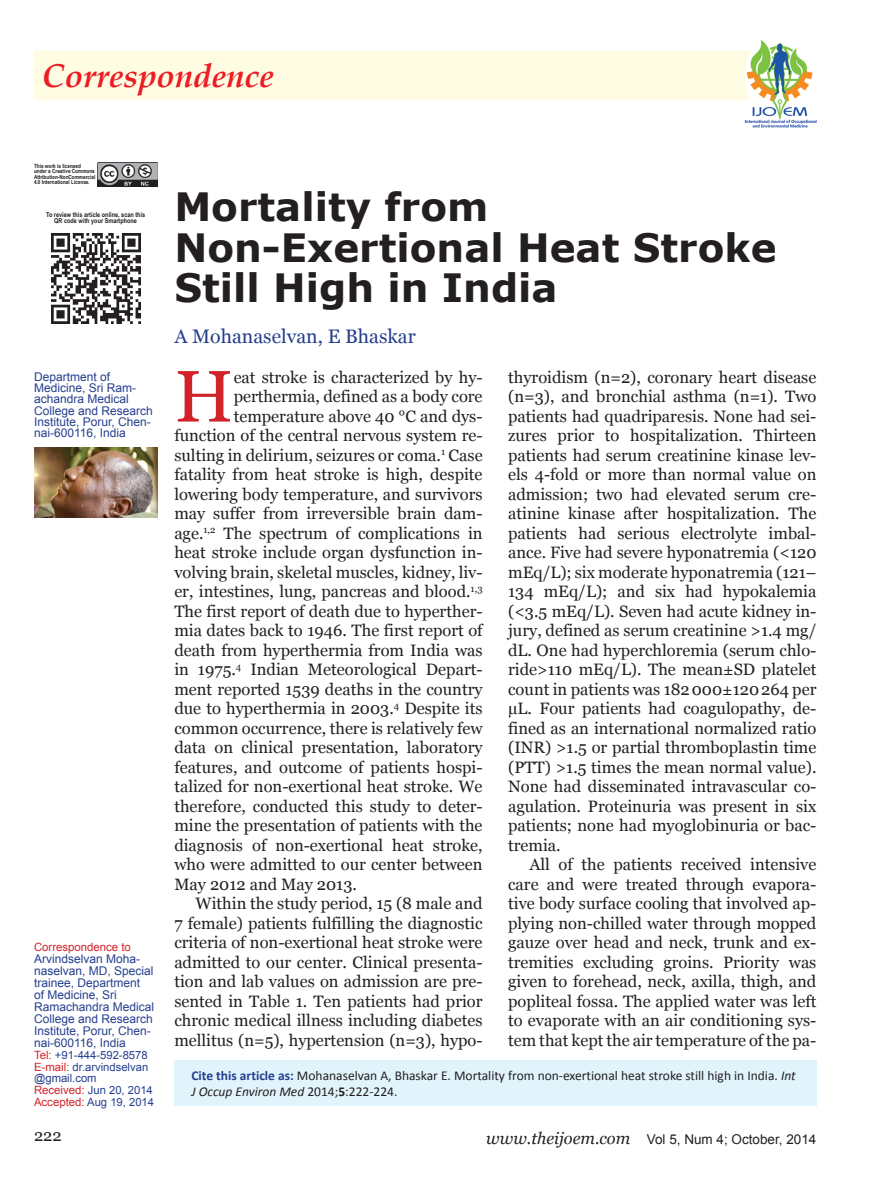
<style>
.page{position:relative;width:893px;height:1191px;background:#fff}
.page>*{position:absolute;margin:0;border:0;box-sizing:border-box;transform-origin:0 0}
.First_first_body{font:72.75px "Georgia";color:#d1232a}
.t1{font:700 39px/40.5px "Verdana";color:#231f20}
.t2{font:italic 700 33px "Book Antiqua";color:#ee1d23}
.Authors{font:19.5px "Georgia";color:#253f8e}
.body{font:16.5px/19.5px "Georgia";color:#231f20;text-align:justify}
.First_first_body-2{font:16.5px "Georgia";color:#231f20}
.Editorial{font:16.5px "Georgia";color:#231f20}
.Citation{font:13.5px/16.2px "Calibri";color:#231f20}
.Editorial-2{font:13.5px "Arial";color:#231f20}
.Correspondence_red{font:12px/12px "Arial";color:#253f8e}
.Affiliation{font:12px/11.2px "Arial";color:#253f8e}
.Adress{font:11.4px "Arial";color:#d1232a}
.Adress-2{font:11.25px/11.2px "Arial";color:#253f8e}
.t3{font:700 6.75px/6px "Arial Narrow";color:#231f20;text-align:center}
.t4{font:700 5.7px/5.6px "Arial Narrow";color:#231f20}
.s1{font-size:11.4px;color:#d1232a}
.s2{font-weight:700;color:#253f8e}
.s3{font-style:italic}
.s4{font-weight:700}
.s5{font-family:"Georgia";font-style:italic;font-size:16.5px}
</style>
<div class="page">
<div style="left:34px;top:51px;width:771px;height:48px;background:#fffce4"></div>
<img style="left:745px;top:40px;width:71px;height:87px">
<img style="left:97px;top:162px;width:60px;height:25px">
<div style="left:174px;top:1060px;width:642px;height:46px;background:#e1f4fc"></div>
<img style="left:51px;top:234px;width:89px;height:89px">
<img style="left:34px;top:448px;width:123px;height:69px">
<h3 class="t2" style="left:42px;top:53px;width:233px">Correspondence</h3>
<p class="t4" style="left:34px;top:162px;width:63px">This work is licensed under a Creative Commons<br>Attribution-NonCommercial<br>4.0 International License.</p>
<p class="t3" style="left:46px;top:211px;width:101px">To review this article online, scan this<br>QR code with your Smartphone</p>
<p class="Affiliation" style="left:34px;top:371px;width:120px">Department of<br>Medicine, Sri Ram&shy;achandra Medical<br>College and Research<br>Institute, Porur, Chen&shy;nai-600116, India</p>
<p class="Adress" style="left:34px;top:939px;width:98px">Correspondence to</p>
<p class="Correspondence_red" style="left:34px;top:952px;width:122px">Arvindselvan Moha&shy;naselvan, MD, Special trainee, Department<br>of Medicine, Sri<br>Ramachandra Medical<br>College and Research<br>Institute, Porur, Chen&shy;nai-600116, India</p>
<p class="Adress-2" style="left:34px;top:1049px;width:115px"><span class="s1">Tel:</span> +91-444-592-8578</p>
<p class="Adress-2" style="left:34px;top:1061px;width:116px"><span class="s1">E-mail:</span> dr.arvindselvan @gmail.com</p>
<p class="Adress-2" style="left:34px;top:1084px;width:120px"><span class="s1">Received:</span> Jun 20, 2014</p>
<p class="Adress-2" style="left:34px;top:1096px;width:122px"><span class="s1">Accepted:</span> Aug 19, 2014</p>
<p class="t1" style="left:174px;top:185px;width:604px">Mortality from<br>Non-Exertional Heat Stroke<br>Still High in India</p>
<p class="Authors" style="left:174px;top:325px;width:243px">A Mohanaselvan, E Bhaskar</p>
<p class="First_first_body" style="left:174px;top:355px;width:61px">H</p>
<p class="First_first_body-2" style="left:234px;top:367px;width:250px">eat stroke is characterized by hy-</p>
<p class="body" style="left:508px;top:367px;width:310px">thyroidism (n=2), coronary heart disease (n=3), and bronchial asthma (n=1). Two patients had quadriparesis. None had sei&shy;zures prior to hospitalization. Thirteen patients had serum creatinine kinase lev&shy;els 4-fold or more than normal value on admission; two had elevated serum cre&shy;atinine kinase after hospitalization. The patients had serious electrolyte imbal&shy;ance. Five had severe hyponatremia (&lt;120 mEq/L); six moderate hyponatremia (121– 134 mEq/L); and six had hypokalemia (&lt;3.5 mEq/L). Seven had acute kidney in&shy;jury, defined as serum creatinine &gt;1.4 mg/ dL. One had hyperchloremia (serum chlo&shy;ride&gt;110 mEq/L). The mean±SD platelet count in patients was 182000±120264 per µL. Four patients had coagulopathy, de&shy;fined as an international normalized ratio (INR) &gt;1.5 or partial thromboplastin time (PTT) &gt;1.5 times the mean normal value).<br>None had disseminated intravascular co&shy;agulation. Proteinuria was present in six patients; none had myoglobinuria or bac&shy;tremia.</p>
<p class="body" style="left:508px;top:854px;width:310px;text-indent:21px">All of the patients received intensive care and were treated through evapora&shy;tive body surface cooling that involved ap&shy;plying non-chilled water through mopped gauze over head and neck, trunk and ex&shy;tremities excluding groins. Priority was given to forehead, neck, axilla, thigh, and popliteal fossa. The applied water was left to evaporate with an air conditioning sys&shy;tem that kept the air temperature of the pa-</p>
<p class="First_first_body-2" style="left:234px;top:387px;width:250px">perthermia, defined as a body core</p>
<p class="First_first_body-2" style="left:234px;top:406px;width:250px">temperature above 40 °C and dys-</p>
<p class="First_first_body-2" style="left:174px;top:426px;width:310px">function of the central nervous system re-</p>
<p class="First_first_body-2" style="left:174px;top:445px;width:310px">sulting in delirium, seizures or coma.<sup>1</sup> Case</p>
<p class="First_first_body-2" style="left:174px;top:465px;width:310px">fatality from heat stroke is high, despite</p>
<p class="First_first_body-2" style="left:174px;top:484px;width:310px">lowering body temperature, and survivors</p>
<p class="First_first_body-2" style="left:174px;top:504px;width:310px">may suffer from irreversible brain dam-</p>
<p class="First_first_body-2" style="left:174px;top:523px;width:310px">age.<sup>1,2</sup> The spectrum of complications in</p>
<p class="First_first_body-2" style="left:174px;top:543px;width:310px">heat stroke include organ dysfunction in-</p>
<p class="First_first_body-2" style="left:174px;top:562px;width:310px">volving brain, skeletal muscles, kidney, liv-</p>
<p class="First_first_body-2" style="left:174px;top:582px;width:310px">er, intestines, lung, pancreas and blood.<sup>1,3</sup></p>
<p class="First_first_body-2" style="left:174px;top:601px;width:310px">The first report of death due to hyperther-</p>
<p class="First_first_body-2" style="left:174px;top:621px;width:310px">mia dates back to 1946. The first report of</p>
<p class="First_first_body-2" style="left:174px;top:640px;width:310px">death from hyperthermia from India was</p>
<p class="First_first_body-2" style="left:174px;top:660px;width:310px">in 1975.<sup>4</sup> Indian Meteorological Depart-</p>
<p class="First_first_body-2" style="left:174px;top:679px;width:310px">ment reported 1539 deaths in the country</p>
<p class="First_first_body-2" style="left:174px;top:699px;width:310px">due to hyperthermia in 2003.<sup>4</sup> Despite its</p>
<p class="First_first_body-2" style="left:174px;top:718px;width:310px">common occurrence, there is relatively few</p>
<p class="First_first_body-2" style="left:174px;top:738px;width:310px">data on clinical presentation, laboratory</p>
<p class="First_first_body-2" style="left:174px;top:757px;width:310px">features, and outcome of patients hospi-</p>
<p class="First_first_body-2" style="left:174px;top:777px;width:310px">talized for non-exertional heat stroke. We</p>
<p class="First_first_body-2" style="left:174px;top:796px;width:310px">therefore, conducted this study to deter-</p>
<p class="First_first_body-2" style="left:174px;top:816px;width:310px">mine the presentation of patients with the</p>
<p class="First_first_body-2" style="left:174px;top:835px;width:310px">diagnosis of non-exertional heat stroke,</p>
<p class="First_first_body-2" style="left:174px;top:855px;width:310px">who were admitted to our center between</p>
<p class="First_first_body-2" style="left:174px;top:874px;width:184px">May 2012 and May 2013.</p>
<p class="body" style="left:174px;top:893px;width:310px;text-indent:21px">Within the study period, 15 (8 male and 7 female) patients fulfilling the diagnostic criteria of non-exertional heat stroke were admitted to our center. Clinical presenta&shy;tion and lab values on admission are pre&shy;sented in Table 1. Ten patients had prior chronic medical illness including diabetes mellitus (n=5), hypertension (n=3), hypo-</p>
<p class="Citation" style="left:191px;top:1067px;width:606px"><span class="s2">Cite this article as:</span> Mohanaselvan A, Bhaskar E. Mortality from non-exertional heat stroke still high in India. <span class="s3">Int<br>J Occup Environ Med</span> 2014;<span class="s4">5</span>:222-224.</p>
<p class="Editorial" style="left:34px;top:1126px;width:29px">222</p>
<p class="Editorial-2" style="left:486px;top:1130px;width:332px"><span class="s5">www.theijoem.com</span> Vol 5, Num 4; October, 2014</p>
</div>
